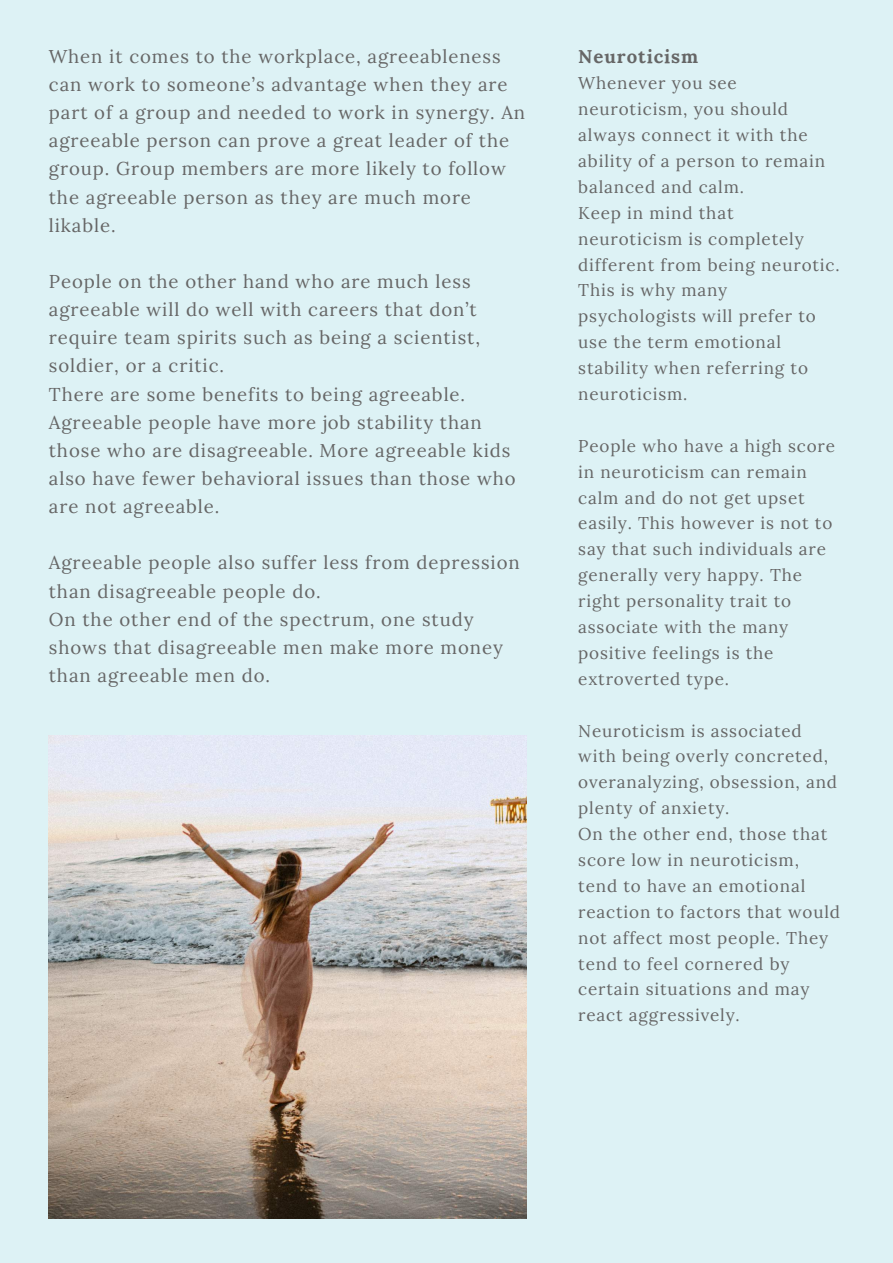
<style>
.page{position:relative;width:893px;height:1263px;background:#ddf2f5}
.page>*{position:absolute;margin:0;border:0;box-sizing:border-box;transform-origin:0 0}
.t1{font:18.52px/28.1px "Lora";letter-spacing:.05em;color:#666}
.t2{font:700 18.52px "Lora";letter-spacing:.05em;color:#666}
.t3{font:17.02px/25.9px "Lora";letter-spacing:.05em;color:#666}
</style>
<div class="page">
<img style="left:49px;top:736px;width:478px;height:482px">
<p class="t1" style="left:49px;top:42px;width:478px">When it comes to the workplace, agreeableness can work to someone’s advantage when they are part of a group and needed to work in synergy. An agreeable person can prove a great leader of the group. Group members are more likely to follow the agreeable person as they are much more likable.</p>
<p class="t1" style="left:49px;top:267px;width:468px">People on the other hand who are much less agreeable will do well with careers that don’t require team spirits such as being a scientist, soldier, or a critic.<br>There are some benefits to being agreeable.<br>Agreeable people have more job stability than those who are disagreeable. More agreeable kids also have fewer behavioral issues than those who are not agreeable.</p>
<p class="t1" style="left:49px;top:548px;width:472px">Agreeable people also suffer less from depression than disagreeable people do.<br>On the other end of the spectrum, one study shows that disagreeable men make more money than agreeable men do.</p>
<p class="t2" style="left:578px;top:44px;width:121px">Neuroticism</p>
<p class="t3" style="left:578px;top:70px;width:263px">Whenever you see neuroticism, you should always connect it with the ability of a person to remain balanced and calm.<br>Keep in mind that neuroticism is completely different from being neurotic.<br>This is why many psychologists will prefer to use the term emotional stability when referring to neuroticism.</p>
<p class="t3" style="left:578px;top:433px;width:258px">People who have a high score in neuroticism can remain calm and do not get upset easily. This however is not to say that such individuals are generally very happy. The right personality trait to associate with the many positive feelings is the extroverted type.</p>
<p class="t3" style="left:578px;top:717px;width:263px">Neuroticism is associated with being overly concreted, overanalyzing, obsession, and plenty of anxiety.<br>On the other end, those that score low in neuroticism, tend to have an emotional reaction to factors that would not affect most people. They tend to feel cornered by certain situations and may react aggressively.</p>
</div>
